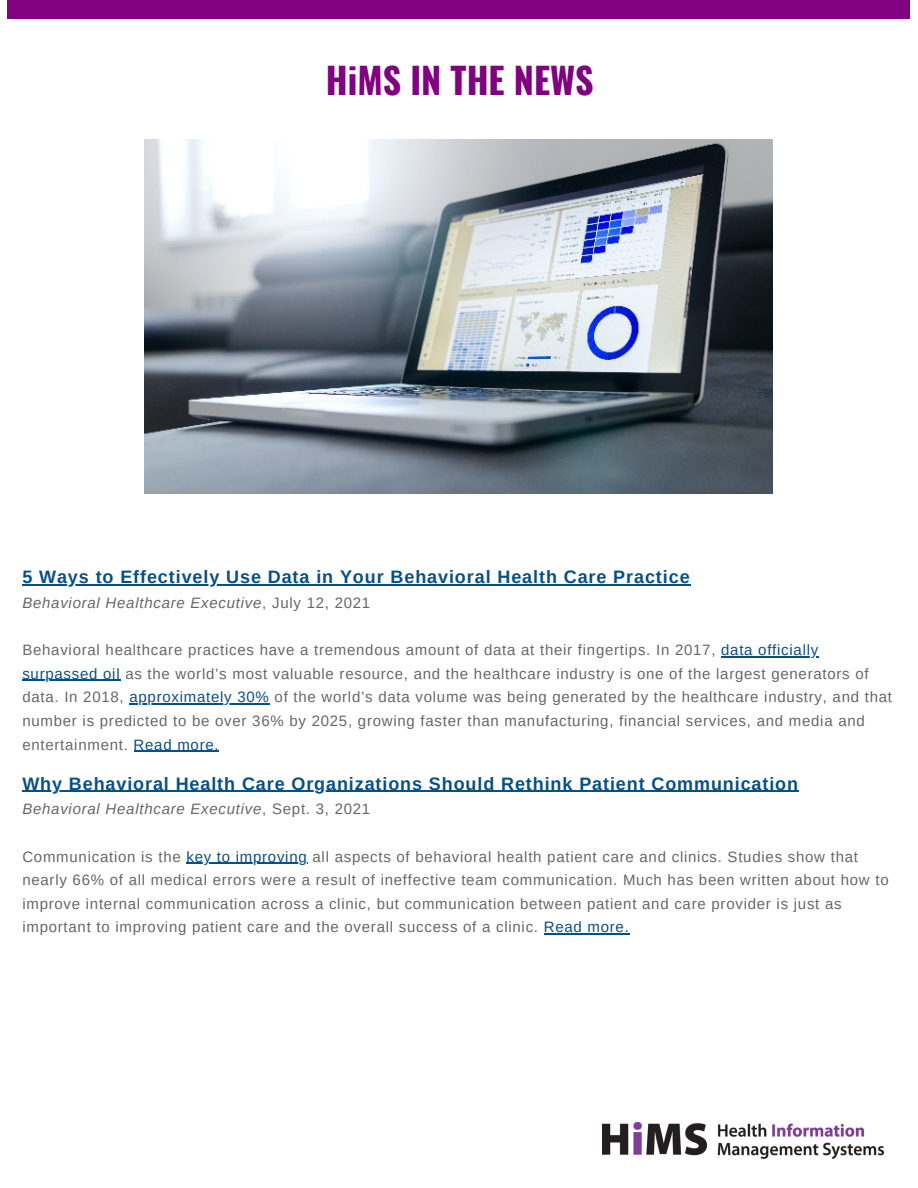
<style>
.page{position:relative;width:918px;height:1188px;background:#fff}
.page>*{position:absolute;margin:0;border:0;box-sizing:border-box;transform-origin:0 0}
.t1{font:700 36px "Oswald";color:#800280}
.t2{font:700 18px "Arimo";letter-spacing:.05em;color:#055087}
.t3{font:15px/23.7px "Arimo";letter-spacing:.05em;color:#666}
.t4{font:italic 15px "Arimo";letter-spacing:.05em;color:#666}
.s1{font-style:normal}
.s2{color:#055087}
</style>
<div class="page">
<hr style="left:22px;top:791px;width:777px;height:1px;background:#055087">
<hr style="left:186px;top:863px;width:122px;height:1px;background:#055087">
<hr style="left:544px;top:934px;width:86px;height:1px;background:#055087">
<div style="left:8px;top:0;width:902px;height:19px;background:#800280"></div>
<img style="left:145px;top:140px;width:628px;height:353px">
<img style="left:602px;top:1123px;width:282px;height:36px">
<hr style="left:22px;top:584px;width:669px;height:1px;background:#055087">
<hr style="left:721px;top:656px;width:98px;height:1px;background:#055087">
<hr style="left:22px;top:680px;width:98px;height:1px;background:#055087">
<hr style="left:129px;top:703px;width:141px;height:2px;background:#055087">
<hr style="left:134px;top:751px;width:81px;height:1px;background:#055087">
<p class="t1" style="left:326px;top:52px;width:269px">HiMS IN THE NEWS</p>
<p class="t2" style="left:22px;top:567px;width:669px">5 Ways to Effectively Use Data in Your Behavioral Health Care Practice</p>
<p class="t4" style="left:22px;top:594px;width:349px">Behavioral Healthcare Executive<span class="s1">, July 12, 2021</span></p>
<p class="t3" style="left:22px;top:638px;width:871px">Behavioral healthcare practices have a tremendous amount of data at their fingertips. In 2017, <span class="s2">data officially surpassed oil</span> as the world’s most valuable resource, and the healthcare industry is one of the largest generators of data. In 2018, <span class="s2">approximately 30%</span> of the world’s data volume was being generated by the healthcare industry, and that number is predicted to be over 36% by 2025, growing faster than manufacturing, financial services, and media and entertainment. <span class="s2">Read more.</span></p>
<p class="t2" style="left:22px;top:773px;width:777px">Why Behavioral Health Care Organizations Should Rethink Patient Communication</p>
<p class="t4" style="left:22px;top:801px;width:349px">Behavioral Healthcare Executive<span class="s1">, Sept. 3, 2021</span></p>
<p class="t3" style="left:22px;top:845px;width:868px">Communication is the <span class="s2">key to improving</span> all aspects of behavioral health patient care and clinics. Studies show that nearly 66% of all medical errors were a result of ineffective team communication. Much has been written about how to improve internal communication across a clinic, but communication between patient and care provider is just as important to improving patient care and the overall success of a clinic. <span class="s2">Read more.</span></p>
</div>
